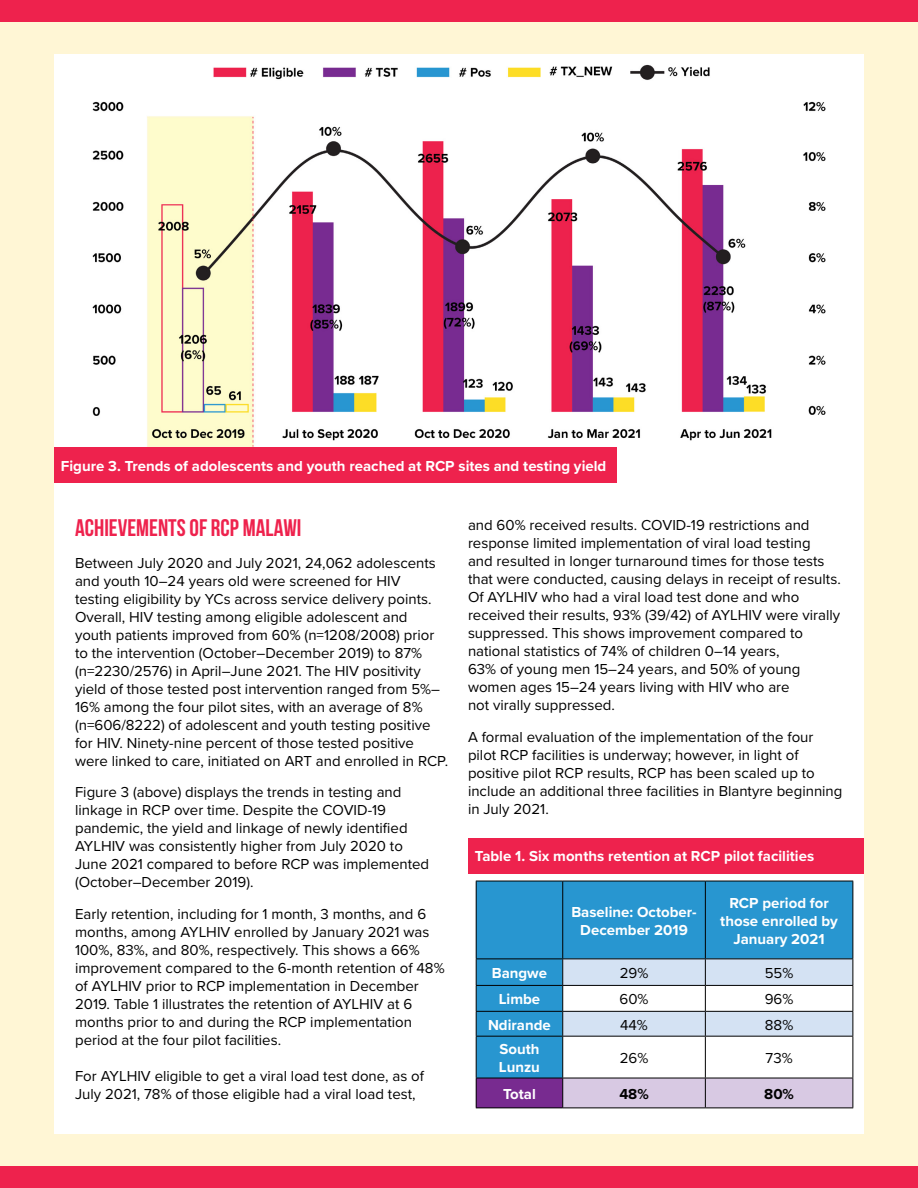
<style>
.page{position:relative;width:918px;height:1188px;background:#fff6d5}
.page>*{position:absolute;margin:0;border:0;box-sizing:border-box;transform-origin:0 0}
.t1{font:700 24px "Bebas Neue";color:#ee224d}
.t2{font:15px/18px "Proxima Nova";color:#000}
.t3{font:700 15px/18px "Proxima Nova";color:#fff;text-align:center}
.t4{font:700 15px "Proxima Nova";color:#000}
</style>
<div class="page">
<div style="left:0;top:0;width:918px;height:22px;background:#ee224d"></div>
<div style="left:0;top:1166px;width:918px;height:22px;background:#ee224d"></div>
<div style="left:54px;top:54px;width:810px;height:1080px;background:#fff"></div>
<img style="left:92px;top:64px;width:734px;height:383px">
<div style="left:54px;top:447px;width:563px;height:35px;background:#ee224d"></div>
<svg style="left:477px;top:882px;width:376px;height:196px;fill:#2896d0"></svg>
<div style="left:476px;top:1078px;width:87px;height:30px;background:#782b90"></div>
<div style="left:563px;top:1079px;width:290px;height:29px;background:#d8c9e3"></div>
<hr style="left:476px;top:881px;width:87px;height:1px;background:#000">
<hr style="left:476px;top:881px;width:1px;height:77px;background:#000">
<hr style="left:705px;top:1037px;width:1px;height:41px;background:#000">
<hr style="left:853px;top:1037px;width:1px;height:41px;background:#000">
<svg style="left:476px;top:959px;width:1px;height:77px"></svg>
<hr style="left:476px;top:1037px;width:1px;height:41px;background:#000">
<hr style="left:476px;top:958px;width:87px;height:1px;background:#000">
<hr style="left:562px;top:1037px;width:1px;height:41px;background:#000">
<hr style="left:476px;top:985px;width:87px;height:1px;background:#000">
<hr style="left:476px;top:1011px;width:87px;height:1px;background:#000">
<hr style="left:476px;top:1036px;width:87px;height:1px;background:#000">
<hr style="left:476px;top:1078px;width:87px;height:1px;background:#000">
<hr style="left:476px;top:1078px;width:1px;height:30px;background:#000">
<hr style="left:476px;top:1108px;width:87px;height:1px;background:#000">
<hr style="left:562px;top:881px;width:1px;height:77px;background:#000">
<hr style="left:563px;top:881px;width:142px;height:1px;background:#000">
<hr style="left:705px;top:881px;width:148px;height:1px;background:#000">
<hr style="left:705px;top:881px;width:1px;height:77px;background:#000">
<hr style="left:853px;top:881px;width:1px;height:77px;background:#000">
<hr style="left:563px;top:958px;width:142px;height:1px;background:#000">
<hr style="left:705px;top:958px;width:148px;height:1px;background:#000">
<hr style="left:563px;top:1036px;width:142px;height:1px;background:#000">
<svg style="left:562px;top:959px;width:292px;height:77px"></svg>
<hr style="left:705px;top:1036px;width:148px;height:1px;background:#000">
<hr style="left:563px;top:1078px;width:142px;height:1px;background:#000">
<hr style="left:562px;top:1078px;width:1px;height:30px;background:#000">
<hr style="left:563px;top:1108px;width:142px;height:1px;background:#000">
<hr style="left:705px;top:1078px;width:148px;height:1px;background:#000">
<hr style="left:705px;top:1078px;width:1px;height:30px;background:#000">
<hr style="left:853px;top:1078px;width:1px;height:30px;background:#000">
<hr style="left:705px;top:1108px;width:148px;height:1px;background:#000">
<div style="left:468px;top:838px;width:396px;height:35px;background:#ee224d"></div>
<p class="t3" style="left:61px;top:456px;width:547px">Figure 3. Trends of adolescents and youth reached at RCP sites and testing yield</p>
<h1 class="t1" style="left:75px;top:515px;width:228px">ACHIEVEMENTS OF RCP MALAWI</h1>
<p class="t2" style="left:75px;top:553px;width:375px">Between July 2020 and July 2021, 24,062 adolescents and youth 10–24 years old were screened for HIV testing eligibility by YCs across service delivery points.<br>Overall, HIV testing among eligible adolescent and youth patients improved from 60% (n=1208/2008) prior to the intervention (October–December 2019) to 87% (n=2230/2576) in April–June 2021. The HIV positivity yield of those tested post intervention ranged from 5%– 16% among the four pilot sites, with an average of 8% (n=606/8222) of adolescent and youth testing positive for HIV. Ninety-nine percent of those tested positive were linked to care, initiated on ART and enrolled in RCP.</p>
<p class="t2" style="left:75px;top:783px;width:356px">Figure 3 (above) displays the trends in testing and linkage in RCP over time. Despite the COVID-19 pandemic, the yield and linkage of newly identified AYLHIV was consistently higher from July 2020 to June 2021 compared to before RCP was implemented (October–December 2019).</p>
<p class="t2" style="left:75px;top:904px;width:371px">Early retention, including for 1 month, 3 months, and 6 months, among AYLHIV enrolled by January 2021 was 100%, 83%, and 80%, respectively. This shows a 66% improvement compared to the 6-month retention of 48% of AYLHIV prior to RCP implementation in December 2019. Table 1 illustrates the retention of AYLHIV at 6 months prior to and during the RCP implementation period at the four pilot facilities.</p>
<p class="t2" style="left:75px;top:1066px;width:351px">For AYLHIV eligible to get a viral load test done, as of<br>July 2021, 78% of those eligible had a viral load test,</p>
<p class="t2" style="left:468px;top:516px;width:374px">and 60% received results. COVID-19 restrictions and response limited implementation of viral load testing<br>and resulted in longer turnaround times for those tests that were conducted, causing delays in receipt of results.<br>Of AYLHIV who had a viral load test done and who received their results, 93% (39/42) of AYLHIV were virally suppressed. This shows improvement compared to national statistics of 74% of children 0–14 years,<br>63% of young men 15–24 years, and 50% of young women ages 15–24 years living with HIV who are<br>not virally suppressed.</p>
<p class="t2" style="left:468px;top:727px;width:376px">A formal evaluation of the implementation of the four pilot RCP facilities is underway; however, in light of positive pilot RCP results, RCP has been scaled up to include an additional three facilities in Blantyre beginning in July 2021.</p>
<p class="t3" style="left:475px;top:847px;width:341px">Table 1. Six months retention at RCP pilot facilities</p>
<p class="t3" style="left:571px;top:903px;width:127px">Baseline: October-<br>December 2019</p>
<p class="t3" style="left:720px;top:894px;width:119px">RCP period for those enrolled by<br>January 2021</p>
<p class="t3" style="left:492px;top:964px;width:57px">Bangwe</p>
<p class="t2" style="left:620px;top:963px;width:30px">29%</p>
<p class="t2" style="left:765px;top:963px;width:30px">55%</p>
<p class="t3" style="left:499px;top:990px;width:43px">Limbe</p>
<p class="t2" style="left:620px;top:990px;width:31px">60%</p>
<p class="t2" style="left:765px;top:990px;width:30px">96%</p>
<p class="t3" style="left:488px;top:1015px;width:64px">Ndirande</p>
<p class="t2" style="left:620px;top:1015px;width:29px">44%</p>
<p class="t2" style="left:765px;top:1015px;width:30px">88%</p>
<p class="t3" style="left:499px;top:1040px;width:42px;text-align:left">South<br>Lunzu</p>
<p class="t2" style="left:620px;top:1048px;width:30px">26%</p>
<p class="t2" style="left:766px;top:1048px;width:29px">73%</p>
<p class="t3" style="left:503px;top:1085px;width:34px">Total</p>
<p class="t4" style="left:619px;top:1083px;width:31px">48%</p>
<p class="t4" style="left:764px;top:1083px;width:31px">80%</p>
</div>
